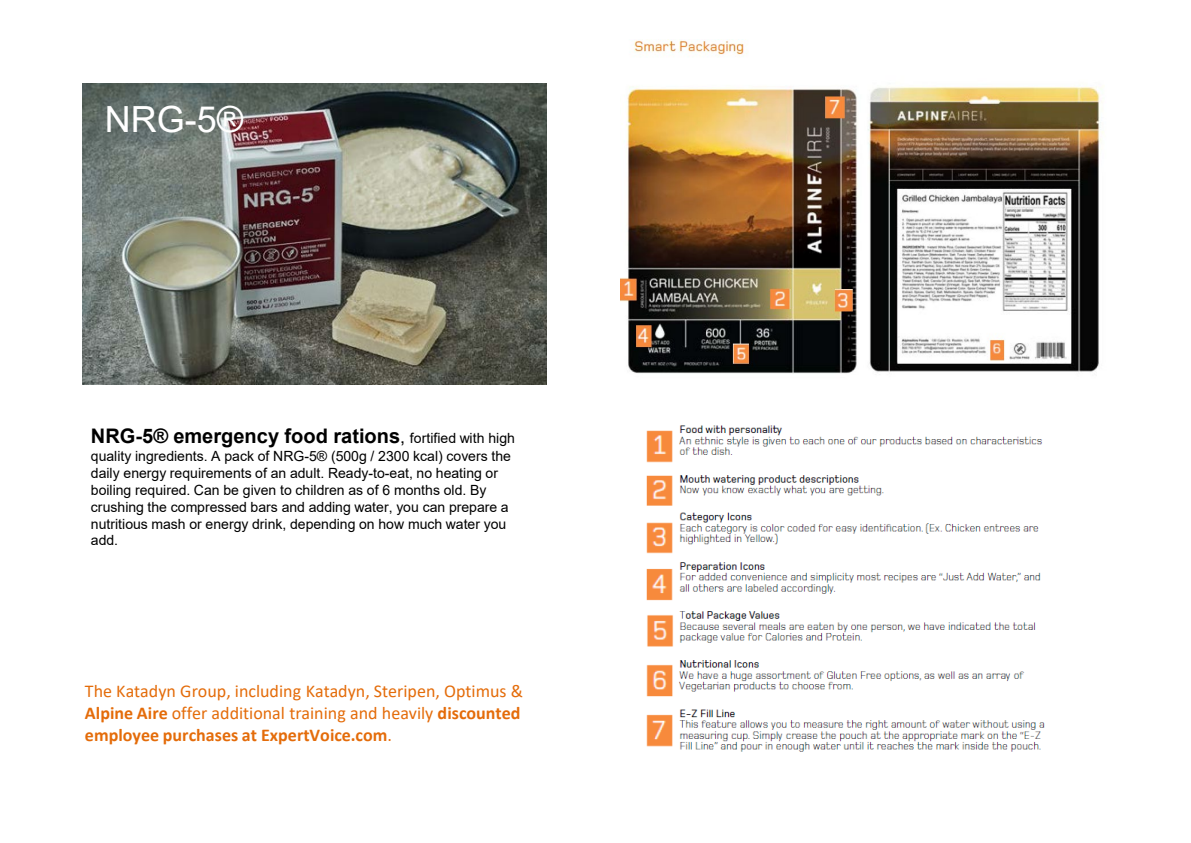
<style>
.page{position:relative;width:1191px;height:843px;background:#fff}
.page>*{position:absolute;margin:0;border:0;box-sizing:border-box;transform-origin:0 0}
.t1{font:36px "Arial";color:#fff}
.t2{font:700 20px "Arial";color:#000}
.t3{font:18px/21.7px "Calibri";color:#e46c0a}
.t4{font:14px/16.8px "Arial";color:#000}
.s1{font-weight:400;font-size:18px}
.s2{font-weight:400;font-size:14px}
.s3{font-weight:700}
</style>
<div class="page">
<img style="left:83px;top:84px;width:463px;height:300px">
<img style="left:620px;top:40px;width:484px;height:334px">
<img style="left:646px;top:425px;width:399px;height:327px">
<p class="t1" style="left:105px;top:94px;width:140px">NRG-5®</p>
<p class="t2" style="left:91px;top:422px;width:426px">NRG-5® emergency food rations<span class="s1">,</span> <span class="s2">fortified with high</span></p>
<p class="t4" style="left:91px;top:447px;width:422px">quality ingredients. A pack of NRG-5® (500g / 2300 kcal) covers the daily energy requirements of an adult. Ready-to-eat, no heating or boiling required. Can be given to children as of 6 months old. By crushing the compressed bars and adding water, you can prepare a nutritious mash or energy drink, depending on how much water you add.</p>
<p class="t3" style="left:85px;top:679px;width:440px">The Katadyn Group, including Katadyn, Steripen, Optimus &amp;<br><span class="s3">Alpine Aire</span> offer additional training and heavily <span class="s3">discounted employee purchases at ExpertVoice.com</span>.</p>
</div>
